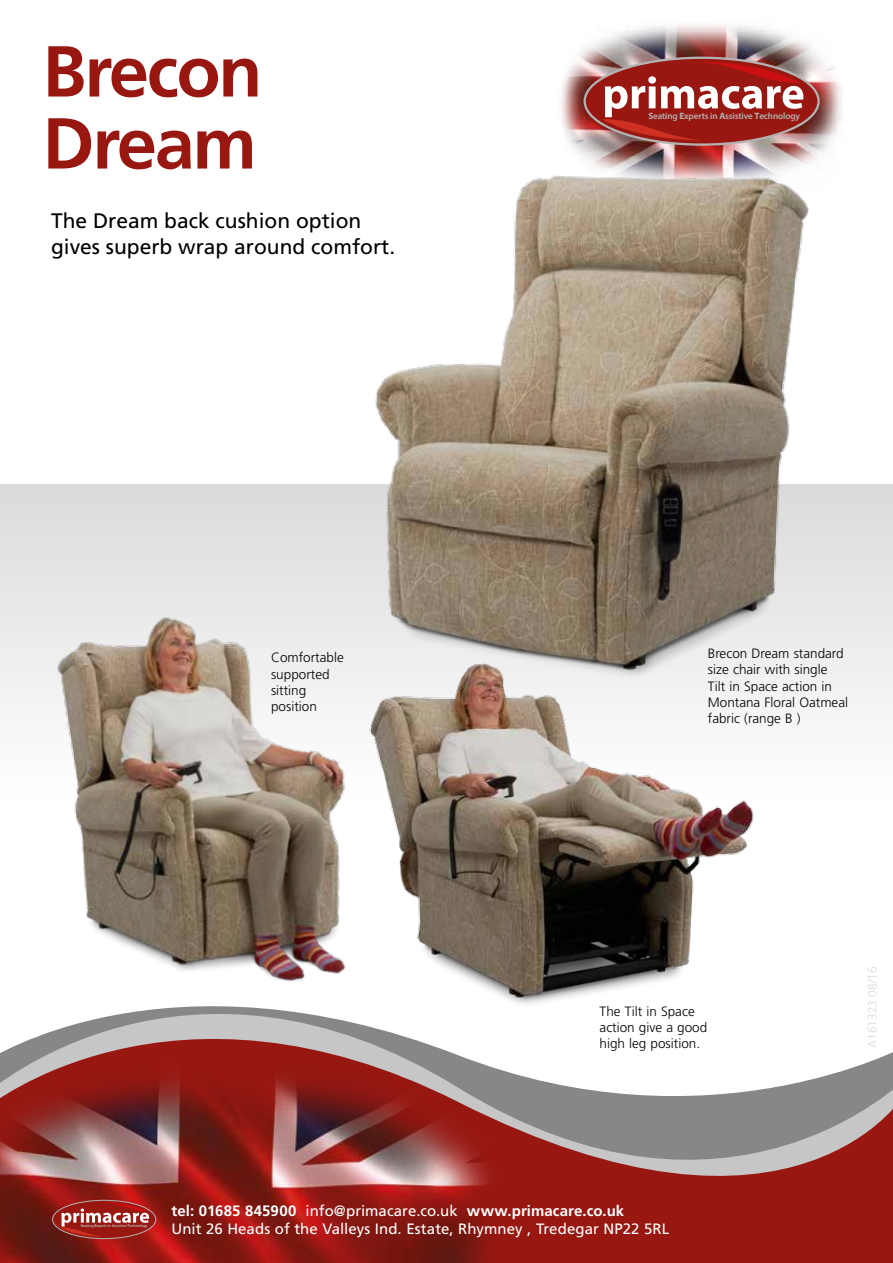
<style>
.page{position:relative;width:893px;height:1263px;background:#fff}
.page>*{position:absolute;margin:0;border:0;box-sizing:border-box;transform-origin:0 0}
.t1{font:700 72px/72px "Frutiger LT Std";letter-spacing:-.03em;color:#981711}
.t2{font:21px/25.2px "Frutiger LT Std";color:#000}
.t3{font:15px/18px "Frutiger LT Std";letter-spacing:.005em;color:#fff}
.t4{font:300 13.5px/16.2px "Frutiger LT Std";color:#000}
.t5{font:300 12px "Frutiger LT Std";color:#dadada}
.t6{font:600 9.15px "Myriad Pro";letter-spacing:-.015em;color:#b3b2b2}
.t7{font:600 4.05px "Myriad Pro";letter-spacing:-.015em;color:#b3b2b2}
.s1{font-weight:700}
</style>
<div class="page">
<div style="left:0;top:485px;width:893px;height:316px;background:linear-gradient(to bottom,#dadada,#fff)"></div>
<img style="left:561px;top:25px;width:280px;height:117px">
<svg style="left:585px;top:58px;width:234px;height:87px"></svg>
<svg style="left:602px;top:61px;width:201px;height:80px;background:#ad4b46"></svg>
<svg style="left:19px;top:1006px;width:874px;height:257px"></svg>
<img style="left:0;top:1044px;width:514px;height:219px">
<svg style="left:53px;top:1200px;width:103px;height:38px"></svg>
<div style="left:52px;top:1200px;width:104px;height:39px;border:1px solid #b3b2b2;border-radius:50%"></div>
<svg style="left:60px;top:1202px;width:89px;height:35px;background:#ad433e"></svg>
<img style="left:326px;top:142px;width:524px;height:544px">
<img style="left:344px;top:621px;width:427px;height:403px">
<img style="left:28px;top:598px;width:360px;height:407px">
<h1 class="t1" style="left:43px;top:36px;width:221px">Brecon<br>Dream</h1>
<h2 class="t2" style="left:51px;top:209px;width:346px">The Dream back cushion option gives superb wrap around comfort.</h2>
<p class="t6" style="left:648px;top:110px;width:153px"><span class="s1">S</span>eating <span class="s1">E</span>xperts in <span class="s1">A</span>ssistive <span class="s1">T</span>echnology</p>
<p class="t4" style="left:271px;top:650px;width:74px">Comfortable supported sitting position</p>
<p class="t4" style="left:708px;top:646px;width:142px">Brecon Dream standard size chair with single<br>Tilt in Space action in<br>Montana Floral Oatmeal fabric (range B )</p>
<p class="t4" style="left:600px;top:1003px;width:109px">The Tilt in Space action give a good high leg position.</p>
<p class="t7" style="left:81px;top:1223px;width:68px"><span class="s1">S</span>eating <span class="s1">E</span>xperts in <span class="s1">A</span>ssistive <span class="s1">T</span>echnology</p>
<p class="t3" style="left:172px;top:1202px;width:499px"><span class="s1">tel: 01685 845900</span> info@primacare.co.uk <span class="s1">www.primacare.co.uk<br></span>Unit 26 Heads of the Valleys Ind. Estate, Rhymney , Tredegar NP22 5RL</p>
<p class="t5" style="left:865px;top:1048px;width:83px;rotate:-90deg">A161323 08/16</p>
</div>
